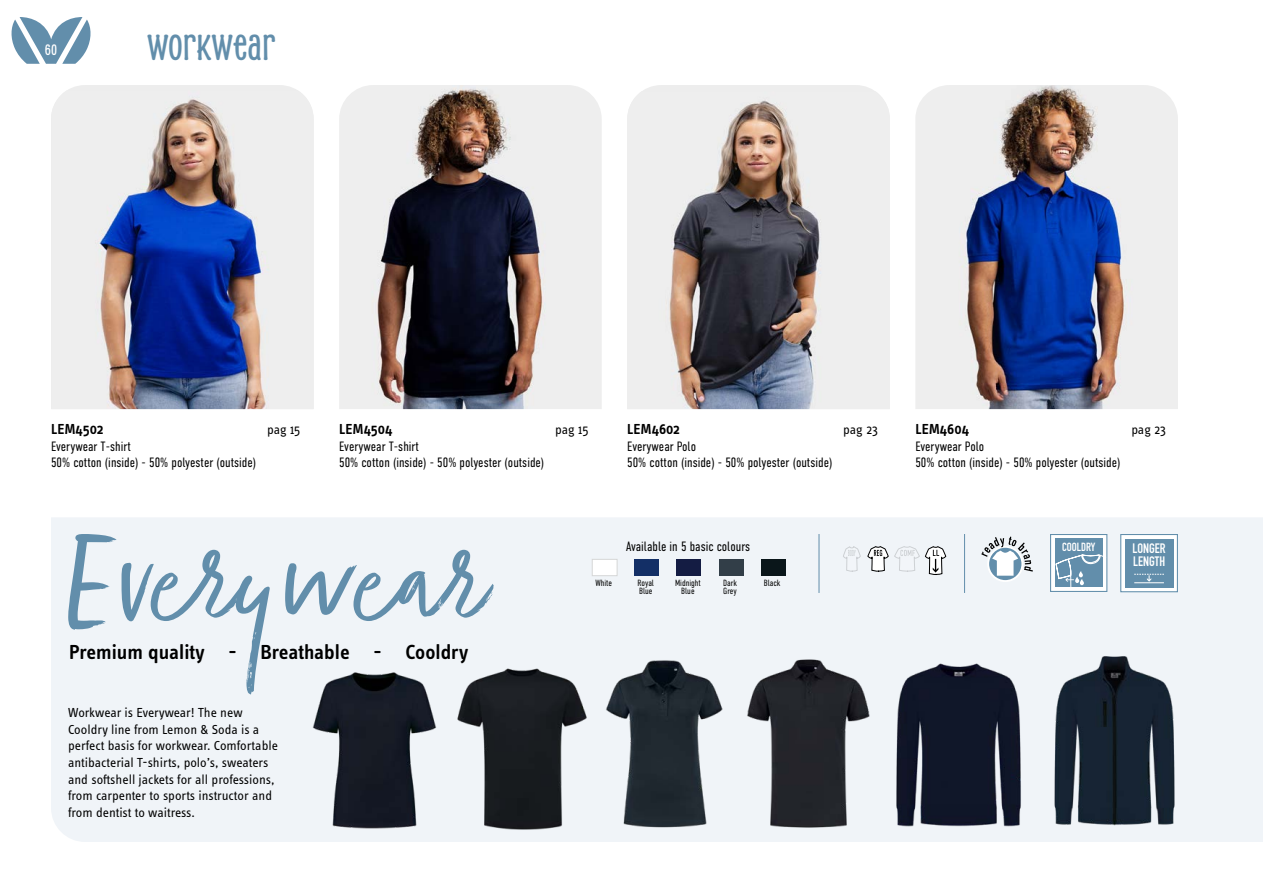
<style>
.page{position:relative;width:1263px;height:893px;background:#fff}
.page>*{position:absolute;margin:0;border:0;box-sizing:border-box;transform-origin:0 0}
.t1{font:147px "Zooja Light Pro";color:#628eab}
.t2{font:700 36px "Alasassy Caps";color:#628eab}
.t3{font:600 21px "Info Text Pro";color:#000}
.t4{font:600 15px "Info Text Pro";color:#000}
.t5{font:700 15px "Alasassy Caps";color:#fff}
.t6{font:13.5px/16.6px "Info Text Pro";color:#000}
.t7{font:300 13.5px/16.6px "DIN Condensed";color:#000}
.t8{font:700 13.5px/12.9px "DIN Condensed";color:#fff}
.t9{font:700 11.7px "DIN Condensed";color:#fff}
.t10{font:300 9px/8.2px "DIN Condensed";color:#000}
</style>
<div class="page">
<svg style="left:11px;top:17px;width:80px;height:47px"></svg>
<div style="left:51px;top:518px;width:1212px;height:324px;background:#f0f4f8"></div>
<img style="left:51px;top:90px;width:263px;height:319px">
<img style="left:339px;top:85px;width:263px;height:324px">
<img style="left:627px;top:91px;width:263px;height:318px">
<img style="left:915px;top:85px;width:263px;height:324px">
<div style="left:592px;top:559px;width:25px;height:17px;background:#fff;border:1px solid #d6d7d7"></div>
<div style="left:634px;top:559px;width:25px;height:17px;background:#132f66"></div>
<div style="left:676px;top:559px;width:25px;height:17px;background:#141c43"></div>
<div style="left:718px;top:559px;width:25px;height:17px;background:#323e48"></div>
<div style="left:761px;top:559px;width:24px;height:17px;background:#0a161a"></div>
<div style="left:987px;top:546px;width:36px;height:36px;background:#fff;border-radius:50%"></div>
<svg style="left:981px;top:537px;width:52px;height:43px"></svg>
<hr style="left:819px;top:534px;width:1px;height:59px;background:#628eab">
<hr style="left:964px;top:534px;width:1px;height:59px;background:#628eab">
<div style="left:1050px;top:534px;width:57px;height:58px;background:#fff;border:1px solid #628eab"></div>
<div style="left:1055px;top:539px;width:47px;height:48px;background:#628eab"></div>
<svg style="left:1055px;top:554px;width:51px;height:34px"></svg>
<div style="left:1120px;top:534px;width:58px;height:58px;background:linear-gradient(to right,#fff,#fff);border:1px solid #628eab"></div>
<div style="left:1125px;top:539px;width:48px;height:48px;background:#628eab"></div>
<hr style="left:1134px;top:582px;width:30px;height:1px;background:#fff">
<svg style="left:1134px;top:574px;width:30px;height:8px"></svg>
<svg style="left:842px;top:545px;width:19px;height:27px"></svg>
<svg style="left:867px;top:546px;width:79px;height:29px"></svg>
<img style="left:303px;top:665px;width:143px;height:170px">
<img style="left:885px;top:656px;width:148px;height:177px">
<img style="left:448px;top:661px;width:140px;height:175px">
<img style="left:1037px;top:648px;width:153px;height:184px">
<img style="left:588px;top:647px;width:143px;height:193px">
<img style="left:731px;top:647px;width:154px;height:193px">
<p class="t5" style="left:45px;top:42px;width:14px">60</p>
<h2 class="t2" style="left:147px;top:28px;width:130px">WORKWEAR</h2>
<p class="t4" style="left:51px;top:420px;width:54px">LEM4502</p>
<p class="t6" style="left:267px;top:421px;width:35px">pag 15</p>
<p class="t7" style="left:51px;top:438px;width:207px">Everywear T-shirt<br>50% cotton (inside) - 50% polyester (outside)</p>
<p class="t4" style="left:339px;top:420px;width:55px">LEM4504</p>
<p class="t6" style="left:555px;top:421px;width:35px">pag 15</p>
<p class="t7" style="left:339px;top:438px;width:207px">Everywear T-shirt<br>50% cotton (inside) - 50% polyester (outside)</p>
<p class="t4" style="left:627px;top:420px;width:54px">LEM4602</p>
<p class="t6" style="left:843px;top:421px;width:36px">pag 23</p>
<p class="t7" style="left:627px;top:438px;width:207px">Everywear Polo<br>50% cotton (inside) - 50% polyester (outside)</p>
<p class="t4" style="left:915px;top:420px;width:55px">LEM4604</p>
<p class="t6" style="left:1131px;top:421px;width:36px">pag 23</p>
<p class="t7" style="left:915px;top:438px;width:207px">Everywear Polo<br>50% cotton (inside) - 50% polyester (outside)</p>
<h1 class="t1" style="left:60px;top:499px;width:404px">Everywear</h1>
<p class="t9" style="left:1062px;top:539px;width:35px">COOLDRY</p>
<p class="t8" style="left:1132px;top:542px;width:35px">LONGER<br>LENGTH</p>
<p class="t7" style="left:626px;top:538px;width:126px">Available in 5 basic colours</p>
<p class="t10" style="left:595px;top:578px;width:18px">White</p>
<p class="t10" style="left:638px;top:578px;width:18px">Royal<br>Blue</p>
<p class="t10" style="left:675px;top:578px;width:27px;text-align:center">Midnight<br>Blue</p>
<p class="t10" style="left:723px;top:578px;width:15px">Dark<br>Grey</p>
<p class="t10" style="left:764px;top:578px;width:18px">Black</p>
<h3 class="t3" style="left:69px;top:639px;width:401px">Premium quality - Breathable - Cooldry</h3>
<p class="t6" style="left:68px;top:704px;width:211px">Workwear is Everywear! The new Cooldry line from Lemon &amp; Soda is a perfect basis for workwear. Comfortable antibacterial T-shirts, polo’s, sweaters and softshell jackets for all professions, from carpenter to sports instructor and from dentist to waitress.</p>
</div>
